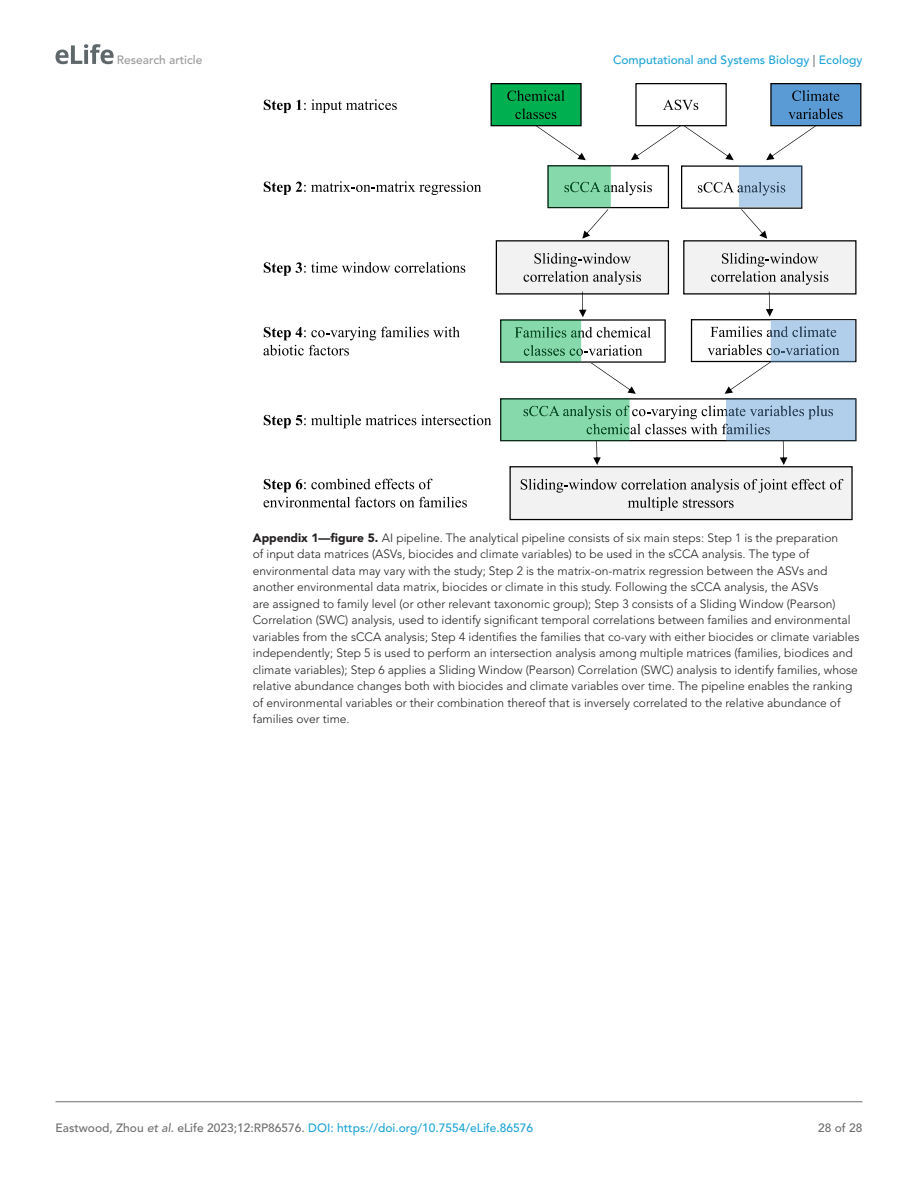
<style>
.page{position:relative;width:918px;height:1188px;background:#fff}
.page>*{position:absolute;margin:0;border:0;box-sizing:border-box;transform-origin:0 0}
.t1{font:300 12px/16.5px "Avenir LT Std";color:#231f20}
.t2{font:500 12px "Avenir LT Std";color:#1ea4d7}
.t3{font:500 12px "Avenir LT Std";color:#9a9a9a}
.t4{font:500 12px "Avenir LT Std";color:#6e6e70}
.s1{color:#6e6e70}
.s2{font-weight:900}
.s3{font-style:italic;color:#6e6e70}
</style>
<div class="page">
<svg style="left:56px;top:44px;width:58px;height:20px"></svg>
<hr style="left:56px;top:1101px;width:806px;height:1px;background:#6e6e70">
<svg style="left:264px;top:99px;width:133px;height:14px"></svg>
<svg style="left:264px;top:181px;width:217px;height:14px"></svg>
<svg style="left:264px;top:262px;width:201px;height:14px"></svg>
<svg style="left:264px;top:327px;width:196px;height:29px"></svg>
<svg style="left:264px;top:415px;width:227px;height:13px"></svg>
<svg style="left:264px;top:479px;width:203px;height:29px"></svg>
<div style="left:491px;top:83px;width:91px;height:43px;background:#00b050;border:1px solid #000"></div>
<svg style="left:507px;top:90px;width:58px;height:11px"></svg>
<svg style="left:515px;top:108px;width:41px;height:11px"></svg>
<div style="left:770px;top:83px;width:91px;height:43px;background:#5b9bd5;border:1px solid #000"></div>
<svg style="left:792px;top:90px;width:47px;height:11px"></svg>
<svg style="left:788px;top:108px;width:55px;height:11px"></svg>
<div style="left:635px;top:83px;width:92px;height:43px;background:#fff;border:1px solid #000"></div>
<svg style="left:663px;top:100px;width:35px;height:10px"></svg>
<div style="left:496px;top:240px;width:173px;height:55px;background:#f2f2f2;border:1px solid #000"></div>
<svg style="left:524px;top:253px;width:117px;height:32px"></svg>
<div style="left:683px;top:240px;width:174px;height:55px;background:#f2f2f2;border:1px solid #000"></div>
<svg style="left:711px;top:253px;width:117px;height:32px"></svg>
<div style="left:509px;top:466px;width:344px;height:54px;background:#f2f2f2;border:1px solid #000"></div>
<svg style="left:521px;top:479px;width:323px;height:32px"></svg>
<svg style="left:536px;top:125px;width:280px;height:114px"></svg>
<svg style="left:500px;top:292px;width:357px;height:173px"></svg>
<p class="t3" style="left:117px;top:53px;width:87px">Research article</p>
<p class="t2" style="left:613px;top:53px;width:251px">Computational and Systems Biology <span class="s1">|</span> Ecology</p>
<p class="t1" style="left:253px;top:529px;width:608px"><span class="s2">Appendix 1—figure 5.</span> AI pipeline. The analytical pipeline consists of six main steps: Step 1 is the preparation<br>of input data matrices (ASVs, biocides and climate variables) to be used in the sCCA analysis. The type of environmental data may vary with the study; Step 2 is the matrix-on-matrix regression between the ASVs and another environmental data matrix, biocides or climate in this study. Following the sCCA analysis, the ASVs<br>are assigned to family level (or other relevant taxonomic group); Step 3 consists of a Sliding Window (Pearson)<br>Correlation (SWC) analysis, used to identify significant temporal correlations between families and environmental variables from the sCCA analysis; Step 4 identifies the families that co-vary with either biocides or climate variables independently; Step 5 is used to perform an intersection analysis among multiple matrices (families, biodices and climate variables); Step 6 applies a Sliding Window (Pearson) Correlation (SWC) analysis to identify families, whose relative abundance changes both with biocides and climate variables over time. The pipeline enables the ranking of environmental variables or their combination thereof that is inversely correlated to the relative abundance of families over time.</p>
<p class="t2" style="left:56px;top:1121px;width:479px"><span class="s1">Eastwood, Zhou</span> <span class="s3">et al</span><span class="s1">. eLife 2023;12:RP86576.</span> DOI: https://doi.org/10.7554/eLife.86576</p>
<p class="t4" style="left:818px;top:1121px;width:46px">28 of 28</p>
</div>
